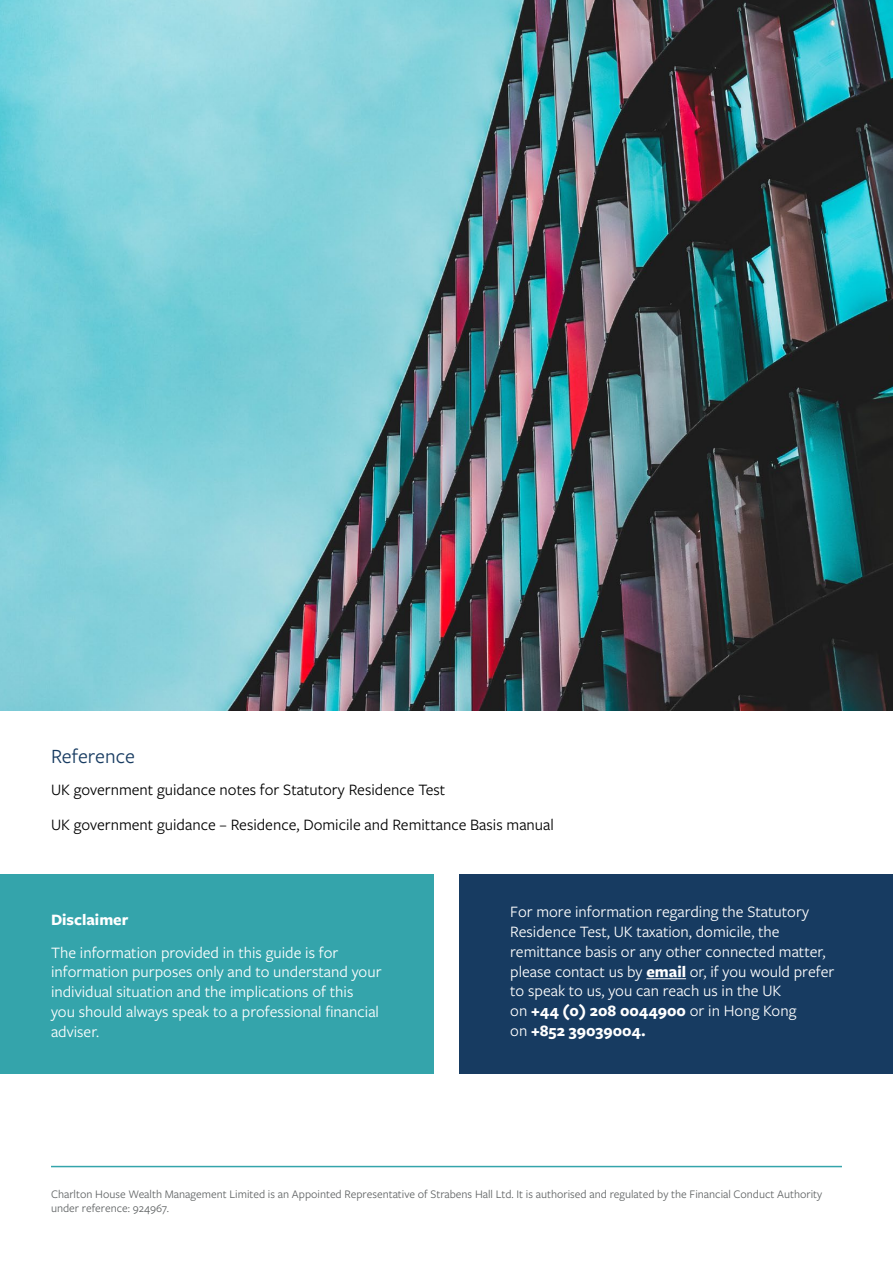
<style>
.page{position:relative;width:893px;height:1263px;background:#fff}
.page>*{position:absolute;margin:0;border:0;box-sizing:border-box;transform-origin:0 0}
.t1{font:21px "Freight Sans Pro";color:#173b61}
.t2{font:16.5px/19.8px "Freight Sans Pro";color:#fff}
.t3{font:16.5px/34.3px "Freight Sans Pro";color:#000}
.t4{font:700 16.5px "Freight Sans Pro";color:#fff}
.t5{font:12px/14.4px "Freight Sans Pro";color:#606364}
.s1{font-weight:700}
</style>
<div class="page">
<hr style="left:51px;top:1166px;width:791px;height:1px;background:#34a4ab">
<div style="left:0;top:874px;width:434px;height:200px;background:#34a4ab"></div>
<div style="left:459px;top:874px;width:434px;height:200px;background:#173b61"></div>
<hr style="left:646px;top:978px;width:40px;height:1px;background:#fff">
<img style="left:0;top:0;width:893px;height:710px">
<p class="t1" style="left:51px;top:742px;width:85px">Reference</p>
<p class="t3" style="left:51px;top:772px;width:504px">UK government guidance notes for Statutory Residence Test<br>UK government guidance – Residence, Domicile and Remittance Basis manual</p>
<p class="t4" style="left:51px;top:908px;width:79px">Disclaimer</p>
<p class="t2" style="left:51px;top:942px;width:332px">The information provided in this guide is for information purposes only and to understand your individual situation and the implications of this you should always speak to a professional financial adviser.</p>
<p class="t2" style="left:510px;top:901px;width:325px">For more information regarding the Statutory Residence Test, UK taxation, domicile, the remittance basis or any other connected matter, please contact us by <span class="s1">email</span> or, if you would prefer to speak to us, you can reach us in the UK<br>on <span class="s1">+44 (0) 208 0044900</span> or in Hong Kong<br>on <span class="s1">+852 39039004.</span></p>
<p class="t5" style="left:51px;top:1186px;width:773px">Charlton House Wealth Management Limited is an Appointed Representative of Strabens Hall Ltd. It is authorised and regulated by the Financial Conduct Authority under reference: 924967.</p>
</div>
